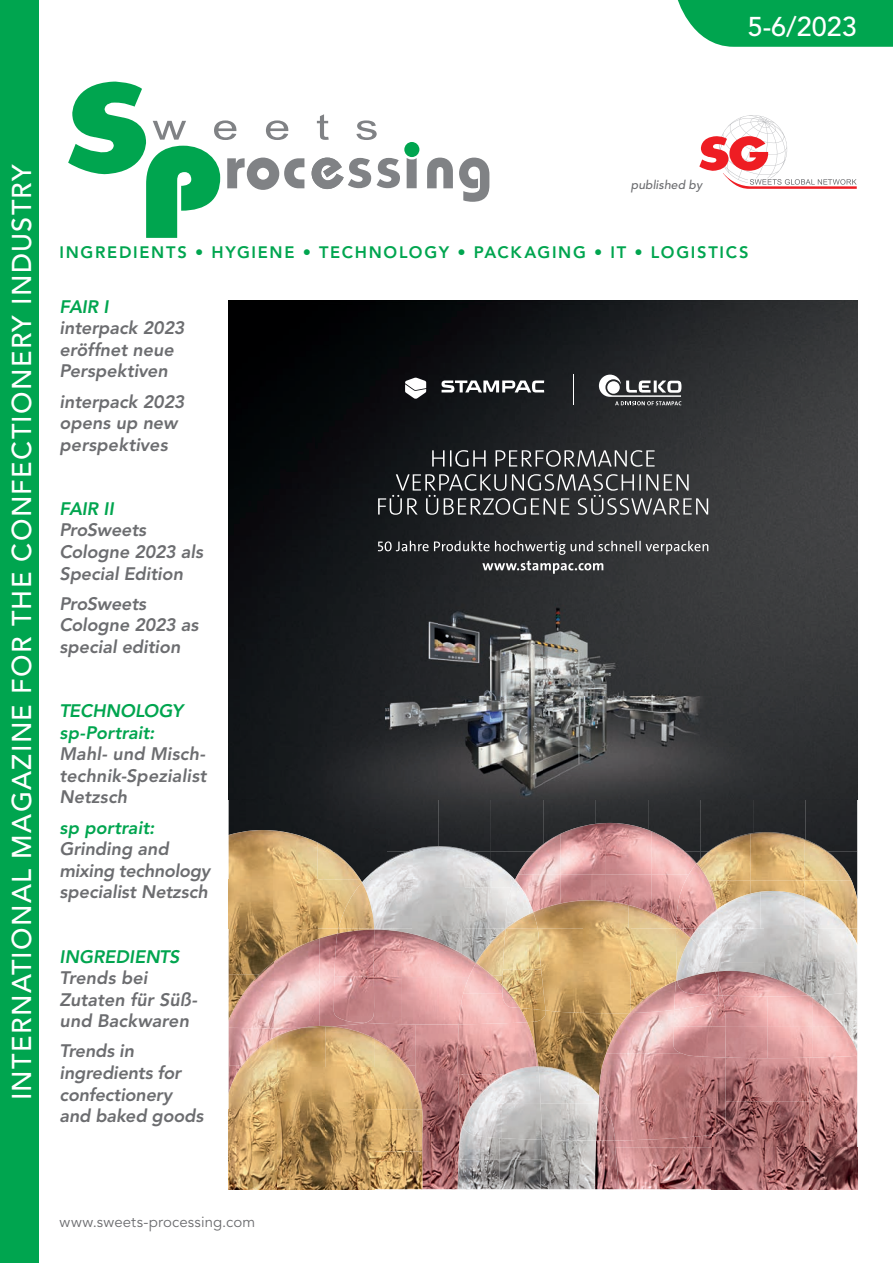
<style>
.page{position:relative;width:893px;height:1263px;background:#fff}
.page>*{position:absolute;margin:0;border:0;box-sizing:border-box;transform-origin:0 0}
.t1{font:500 27px "Avenir LT Std";letter-spacing:.05em;color:#fff}
.t2{font:italic 800 18px/21.6px "Avenir LT Std";letter-spacing:-.005em;color:#6c6d70}
.t3{font:italic 800 18px/21.6px "Avenir LT Std";color:#00a54f}
.t4{font:800 16.5px "Avenir LT Std";letter-spacing:.1em;color:#00a54f}
.t5{font:15px "Avenir LT Std";letter-spacing:.01em;color:#6c6d70}
.t6{font:italic 500 12.3px "Avenir LT Std";color:#6c6d70}
</style>
<div class="page">
<svg style="left:677px;top:0;width:216px;height:47px;background:#14ac5d"></svg>
<div style="left:0;top:0;width:38px;height:1263px;background:#00a54f"></div>
<svg style="left:377px;top:158px;width:23px;height:30px"></svg>
<svg style="left:312px;top:158px;width:59px;height:31px"></svg>
<svg style="left:427px;top:158px;width:26px;height:30px"></svg>
<svg style="left:459px;top:158px;width:30px;height:44px"></svg>
<svg style="left:317px;top:114px;width:12px;height:26px"></svg>
<svg style="left:356px;top:120px;width:21px;height:20px"></svg>
<svg style="left:406px;top:158px;width:11px;height:30px"></svg>
<svg style="left:68px;top:82px;width:236px;height:156px"></svg>
<svg style="left:403px;top:141px;width:18px;height:17px"></svg>
<div style="left:402px;top:140px;width:20px;height:20px;border:2px solid #fff;border-radius:50%"></div>
<svg style="left:699px;top:115px;width:158px;height:74px"></svg>
<img style="left:229px;top:300px;width:628px;height:499px">
<div style="left:229px;top:799px;width:52px;height:31px;background:#14171a"></div>
<img style="left:281px;top:799px;width:262px;height:52px">
<img style="left:543px;top:799px;width:53px;height:35px">
<img style="left:596px;top:799px;width:52px;height:24px">
<div style="left:648px;top:799px;width:105px;height:33px;background:#282a2c"></div>
<div style="left:753px;top:799px;width:52px;height:40px;background:#26282a"></div>
<div style="left:805px;top:799px;width:52px;height:52px;background:#232528"></div>
<img style="left:360px;top:851px;width:2px;height:28px">
<img style="left:515px;top:851px;width:3px;height:23px">
<img style="left:851px;top:851px;width:6px;height:29px">
<img style="left:697px;top:832px;width:107px;height:48px">
<img style="left:804px;top:839px;width:47px;height:41px">
<img style="left:717px;top:880px;width:33px;height:11px">
<img style="left:750px;top:880px;width:54px;height:11px">
<img style="left:804px;top:880px;width:53px;height:49px">
<img style="left:518px;top:834px;width:42px;height:40px">
<img style="left:560px;top:823px;width:91px;height:51px">
<img style="left:651px;top:831px;width:46px;height:43px">
<img style="left:515px;top:874px;width:45px;height:26px">
<img style="left:560px;top:874px;width:46px;height:26px">
<img style="left:606px;top:874px;width:45px;height:31px">
<img style="left:651px;top:874px;width:25px;height:31px">
<img style="left:676px;top:863px;width:41px;height:66px">
<img style="left:362px;top:850px;width:51px;height:37px">
<img style="left:413px;top:846px;width:51px;height:41px">
<img style="left:464px;top:849px;width:51px;height:38px">
<img style="left:374px;top:887px;width:131px;height:42px">
<img style="left:402px;top:929px;width:60px;height:13px">
<img style="left:462px;top:929px;width:14px;height:13px">
<img style="left:505px;top:880px;width:28px;height:49px">
<img style="left:229px;top:929px;width:73px;height:45px">
<img style="left:302px;top:929px;width:32px;height:9px">
<img style="left:229px;top:974px;width:30px;height:7px">
<img style="left:229px;top:830px;width:89px;height:49px">
<img style="left:318px;top:842px;width:42px;height:37px">
<img style="left:229px;top:879px;width:133px;height:50px">
<img style="left:337px;top:882px;width:37px;height:47px">
<img style="left:538px;top:1013px;width:68px;height:40px">
<img style="left:538px;top:1053px;width:61px;height:19px">
<img style="left:541px;top:929px;width:135px;height:42px">
<img style="left:546px;top:971px;width:130px;height:42px">
<img style="left:533px;top:900px;width:96px;height:29px">
<img style="left:628px;top:905px;width:48px;height:24px">
<img style="left:676px;top:929px;width:14px;height:45px">
<svg style="left:676px;top:926px;width:4px;height:3px"></svg>
<img style="left:476px;top:929px;width:27px;height:34px">
<img style="left:527px;top:1010px;width:19px;height:12px">
<img style="left:503px;top:929px;width:38px;height:40px">
<img style="left:503px;top:969px;width:43px;height:41px">
<img style="left:506px;top:912px;width:32px;height:17px">
<img style="left:229px;top:1024px;width:186px;height:41px">
<img style="left:415px;top:1024px;width:43px;height:165px">
<img style="left:229px;top:1065px;width:13px;height:3px">
<img style="left:409px;top:1065px;width:7px;height:3px">
<img style="left:334px;top:929px;width:68px;height:48px">
<img style="left:402px;top:932px;width:37px;height:45px">
<img style="left:439px;top:942px;width:37px;height:35px">
<img style="left:365px;top:977px;width:98px;height:47px">
<img style="left:258px;top:962px;width:16px;height:14px">
<img style="left:274px;top:938px;width:45px;height:43px">
<img style="left:319px;top:933px;width:18px;height:48px">
<img style="left:229px;top:981px;width:90px;height:47px">
<img style="left:319px;top:981px;width:46px;height:45px">
<img style="left:334px;top:976px;width:40px;height:47px">
<img style="left:458px;top:1022px;width:80px;height:52px">
<img style="left:458px;top:1074px;width:44px;height:52px">
<img style="left:463px;top:963px;width:40px;height:30px">
<img style="left:459px;top:993px;width:68px;height:31px">
<img style="left:502px;top:986px;width:18px;height:22px">
<img style="left:541px;top:1140px;width:74px;height:49px">
<img style="left:541px;top:1066px;width:28px;height:37px">
<img style="left:569px;top:1072px;width:30px;height:31px">
<img style="left:541px;top:1103px;width:55px;height:37px">
<img style="left:458px;top:1126px;width:41px;height:63px">
<img style="left:499px;top:1138px;width:42px;height:51px">
<img style="left:472px;top:1076px;width:30px;height:27px">
<img style="left:502px;top:1066px;width:39px;height:74px">
<img style="left:462px;top:1103px;width:40px;height:35px">
<img style="left:813px;top:995px;width:44px;height:25px">
<img style="left:843px;top:1020px;width:14px;height:7px">
<img style="left:719px;top:929px;width:138px;height:33px">
<img style="left:719px;top:962px;width:46px;height:9px">
<img style="left:765px;top:962px;width:92px;height:33px">
<img style="left:717px;top:891px;width:88px;height:38px">
<img style="left:804px;top:896px;width:44px;height:33px">
<img style="left:690px;top:929px;width:29px;height:42px">
<img style="left:697px;top:909px;width:21px;height:20px">
<svg style="left:684px;top:938px;width:6px;height:12px"></svg>
<img style="left:726px;top:1058px;width:83px;height:43px">
<img style="left:809px;top:1058px;width:48px;height:131px">
<img style="left:615px;top:1140px;width:97px;height:49px">
<img style="left:712px;top:1101px;width:97px;height:88px">
<img style="left:606px;top:1010px;width:68px;height:43px">
<img style="left:599px;top:1053px;width:127px;height:87px">
<img style="left:630px;top:981px;width:44px;height:32px">
<img style="left:596px;top:1095px;width:19px;height:46px">
<img style="left:726px;top:995px;width:87px;height:32px">
<img style="left:813px;top:998px;width:30px;height:29px">
<img style="left:725px;top:1027px;width:132px;height:31px">
<img style="left:677px;top:971px;width:132px;height:25px">
<img style="left:674px;top:995px;width:52px;height:62px">
<svg style="left:715px;top:971px;width:7px;height:24px"></svg>
<img style="left:674px;top:980px;width:44px;height:30px">
<img style="left:254px;top:1041px;width:14px;height:11px">
<img style="left:277px;top:1026px;width:97px;height:42px">
<img style="left:374px;top:1038px;width:35px;height:30px">
<img style="left:229px;top:1068px;width:194px;height:121px">
<img style="left:303px;top:1026px;width:29px;height:2px">
<svg style="left:599px;top:375px;width:82px;height:30px"></svg>
<div style="left:607px;top:381px;width:13px;height:13px;background:#fff;border-radius:50%"></div>
<hr style="left:573px;top:374px;width:1px;height:31px;background:#fff">
<svg style="left:442px;top:380px;width:102px;height:13px"></svg>
<svg style="left:405px;top:378px;width:21px;height:21px"></svg>
<svg style="left:432px;top:450px;width:223px;height:17px;background:#545658"></svg>
<svg style="left:378px;top:474px;width:330px;height:41px;background:#4f5153"></svg>
<svg style="left:378px;top:541px;width:330px;height:33px;background:#454648"></svg>
<h1 class="t1" style="left:748px;top:11px;width:111px">5-6/2023</h1>
<h1 class="t1" style="left:6px;top:1100px;width:938px;rotate:-90deg">INTERNATIONAL MAGAZINE FOR THE CONFECTIONERY INDUSTRY</h1>
<p class="t6" style="left:631px;top:177px;width:73px">published by</p>
<p class="t4" style="left:60px;top:242px;width:691px">INGREDIENTS • HYGIENE • TECHNOLOGY • PACKAGING • IT • LOGISTICS</p>
<p class="t3" style="left:60px;top:296px;width:51px">FAIR I</p>
<p class="t2" style="left:60px;top:317px;width:126px">interpack 2023 eröffnet neue<br>Perspektiven</p>
<p class="t2" style="left:60px;top:391px;width:126px">interpack 2023 opens up new perspektives</p>
<p class="t3" style="left:60px;top:498px;width:56px">FAIR II</p>
<p class="t2" style="left:60px;top:520px;width:145px">ProSweets<br>Cologne 2023 als<br>Special Edition</p>
<p class="t2" style="left:60px;top:593px;width:140px">ProSweets<br>Cologne 2023 as special edition</p>
<p class="t3" style="left:60px;top:700px;width:125px">TECHNOLOGY sp-Portrait:</p>
<p class="t2" style="left:60px;top:743px;width:148px;text-align:justify">Mahl- und Misch&shy;technik-Spezialist Netzsch</p>
<p class="t3" style="left:60px;top:817px;width:96px">sp portrait:</p>
<p class="t2" style="left:60px;top:838px;width:152px">Grinding and mixing technology specialist Netzsch</p>
<p class="t3" style="left:60px;top:946px;width:121px">INGREDIENTS</p>
<p class="t2" style="left:60px;top:967px;width:139px">Trends bei<br>Zutaten für Süß&shy;und Backwaren</p>
<p class="t2" style="left:60px;top:1041px;width:145px">Trends in ingredients for confectionery and baked goods</p>
<p class="t5" style="left:60px;top:1213px;width:197px">www.sweets-processing.com</p>
</div>
